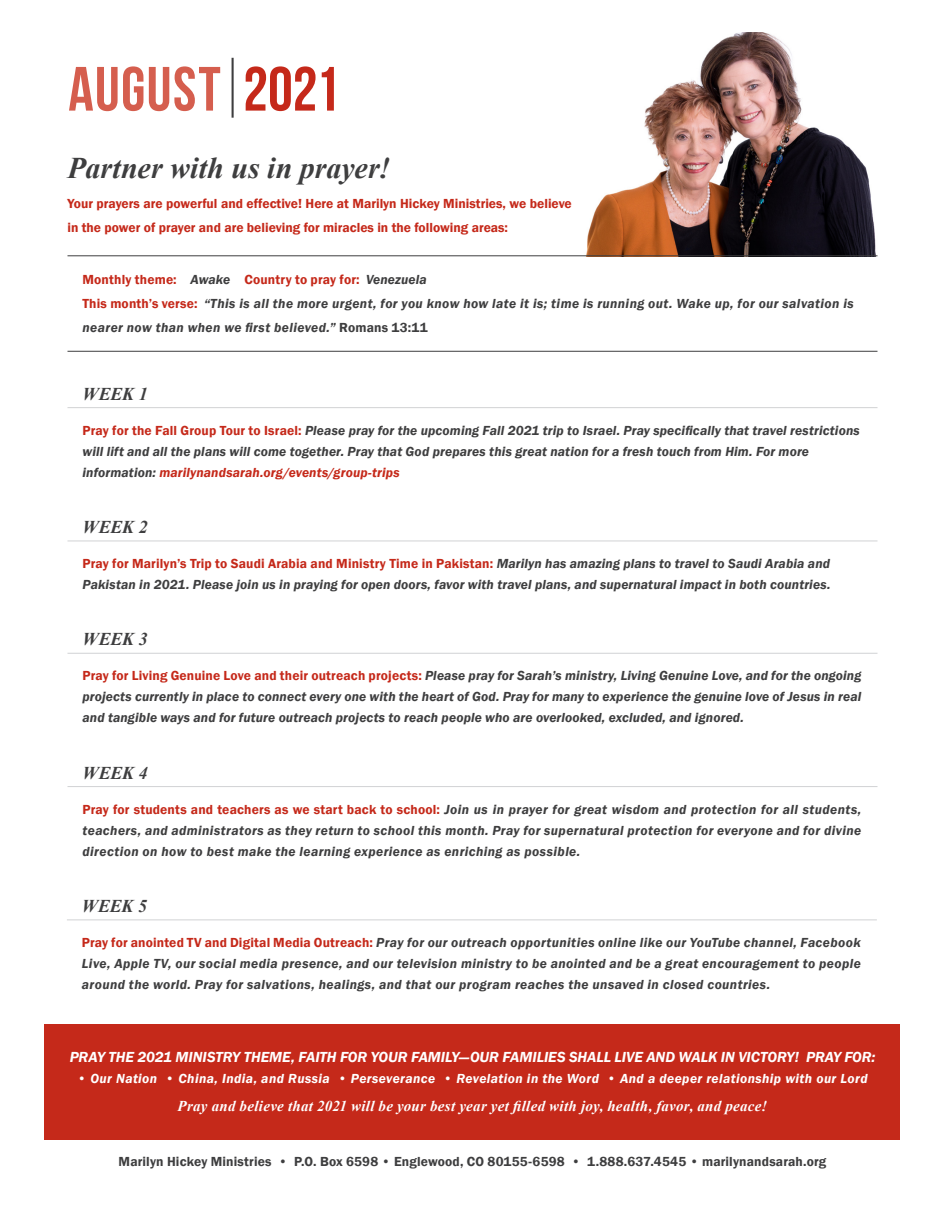
<style>
.page{position:relative;width:945px;height:1215px;background:#fff}
.page>*{position:absolute;margin:0;border:0;box-sizing:border-box;transform-origin:0 0}
.t1{font:62.4px "Bebas Neue";letter-spacing:.02em;color:#d55e4e}
.t2{font:italic 700 30px "Times New Roman";color:#3e3e3f}
.t3{font:italic 700 18px "Times New Roman";letter-spacing:-.015em;color:#3e3e3f}
.t4{font:italic 600 15px "Franklin Gothic";color:#fff}
.t5{font:italic 700 15px "Times New Roman";letter-spacing:.02em;color:#fff}
.t6{font:italic 600 13.5px/21px "Franklin Gothic";letter-spacing:.015em;color:#3e3e3f}
.t7{font:600 13.5px/24px "Franklin Gothic";color:#c5291a}
.t8{font:italic 600 13.5px "Franklin Gothic";letter-spacing:.03em;color:#fff}
.t9{font:600 13.5px "Franklin Gothic";letter-spacing:.01em;color:#3e3e3f}
.s1{color:#c5291a}
.s2{font-style:italic;color:#3e3e3f}
.s3{font-style:normal;color:#c5291a}
.s4{font-style:normal}
</style>
<div class="page">
<img style="left:586px;top:33px;width:290px;height:222px">
<hr style="left:68px;top:351px;width:810px;height:1px;background:#3e3e3f">
<hr style="left:68px;top:255px;width:810px;height:1px;background:#3e3e3f">
<hr style="left:232px;top:58px;width:2px;height:60px;background:#3e3e3f">
<hr style="left:68px;top:541px;width:810px;height:1px;background:#d1d2d4">
<hr style="left:68px;top:653px;width:810px;height:1px;background:#d1d2d4">
<hr style="left:68px;top:786px;width:810px;height:1px;background:#d1d2d4">
<hr style="left:67px;top:920px;width:810px;height:1px;background:#d1d2d4">
<hr style="left:68px;top:407px;width:810px;height:1px;background:#d1d2d4">
<div style="left:45px;top:1025px;width:855px;height:115px;background:#c5291a"></div>
<p class="t1" style="left:68px;top:55px;width:273px">AUGUST <span class="s1">2021</span></p>
<p class="t2" style="left:68px;top:147px;width:325px">Partner with us in prayer!</p>
<p class="t7" style="left:68px;top:192px;width:506px">Your prayers are powerful and effective! Here at Marilyn Hickey Ministries, we believe in the power of prayer and are believing for miracles in the following areas:</p>
<p class="t7" style="left:82px;top:268px;width:346px">Monthly theme: <span class="s2">Awake</span> Country to pray for: <span class="s2">Venezuela</span></p>
<p class="t6" style="left:82px;top:292px;width:773px;line-height:24px"><span class="s3">This month’s verse:</span> “This is all the more urgent, for you know how late it is; time is running out. Wake up, for our salvation is nearer now than when we first believed.” <span class="s4">Romans 13:11</span></p>
<p class="t3" style="left:82px;top:381px;width:67px">WEEK 1</p>
<p class="t6" style="left:82px;top:420px;width:779px"><span class="s3">Pray for the Fall Group Tour to Israel:</span> Please pray for the upcoming Fall 2021 trip to Israel. Pray specifically that travel restrictions will lift and all the plans will come together. Pray that God prepares this great nation for a fresh touch from Him. For more information: <span class="s1">marilynandsarah.org/events/group-trips</span></p>
<p class="t3" style="left:82px;top:514px;width:67px">WEEK 2</p>
<p class="t6" style="left:82px;top:553px;width:750px"><span class="s3">Pray for Marilyn’s Trip to Saudi Arabia and Ministry Time in Pakistan:</span> Marilyn has amazing plans to travel to Saudi Arabia and<br>Pakistan in 2021. Please join us in praying for open doors, favor with travel plans, and supernatural impact in both countries.</p>
<p class="t3" style="left:82px;top:627px;width:67px">WEEK 3</p>
<p class="t6" style="left:82px;top:665px;width:780px;text-align:justify"><span class="s3">Pray for Living Genuine Love and their outreach projects:</span> Please pray for Sarah’s ministry, Living Genuine Love, and for the ongoing projects currently in place to connect every one with the heart of God. Pray for many to experience the genuine love of Jesus in real and tangible ways and for future outreach projects to reach people who are overlooked, excluded, and ignored.</p>
<p class="t3" style="left:82px;top:760px;width:67px">WEEK 4</p>
<p class="t6" style="left:82px;top:798px;width:780px;text-align:justify"><span class="s3">Pray for students and teachers as we start back to school:</span> Join us in prayer for great wisdom and protection for all students, teachers, and administrators as they return to school this month. Pray for supernatural protection for everyone and for divine direction on how to best make the learning experience as enriching as possible.</p>
<p class="t3" style="left:82px;top:893px;width:67px">WEEK 5</p>
<p class="t6" style="left:82px;top:932px;width:780px;text-align:justify"><span class="s3">Pray for anointed TV and Digital Media Outreach:</span> Pray for our outreach opportunities online like our YouTube channel, Facebook Live, Apple TV, our social media presence, and our television ministry to be anointed and be a great encouragement to people around the world. Pray for salvations, healings, and that our program reaches the unsaved in closed countries.</p>
<p class="t4" style="left:70px;top:1047px;width:807px">PRAY THE 2021 MINISTRY THEME, FAITH FOR YOUR FAMILY—OUR FAMILIES SHALL LIVE AND WALK IN VICTORY! PRAY FOR:</p>
<p class="t8" style="left:77px;top:1070px;width:792px">• Our Nation • China, India, and Russia • Perseverance • Revelation in the Word • And a deeper relationship with our Lord</p>
<p class="t5" style="left:178px;top:1096px;width:591px">Pray and believe that 2021 will be your best year yet filled with joy, health, favor, and peace!</p>
<p class="t9" style="left:119px;top:1153px;width:709px">Marilyn Hickey Ministries • P.O. Box 6598 • Englewood, CO 80155-6598 • 1.888.637.4545 • marilynandsarah.org</p>
</div>
